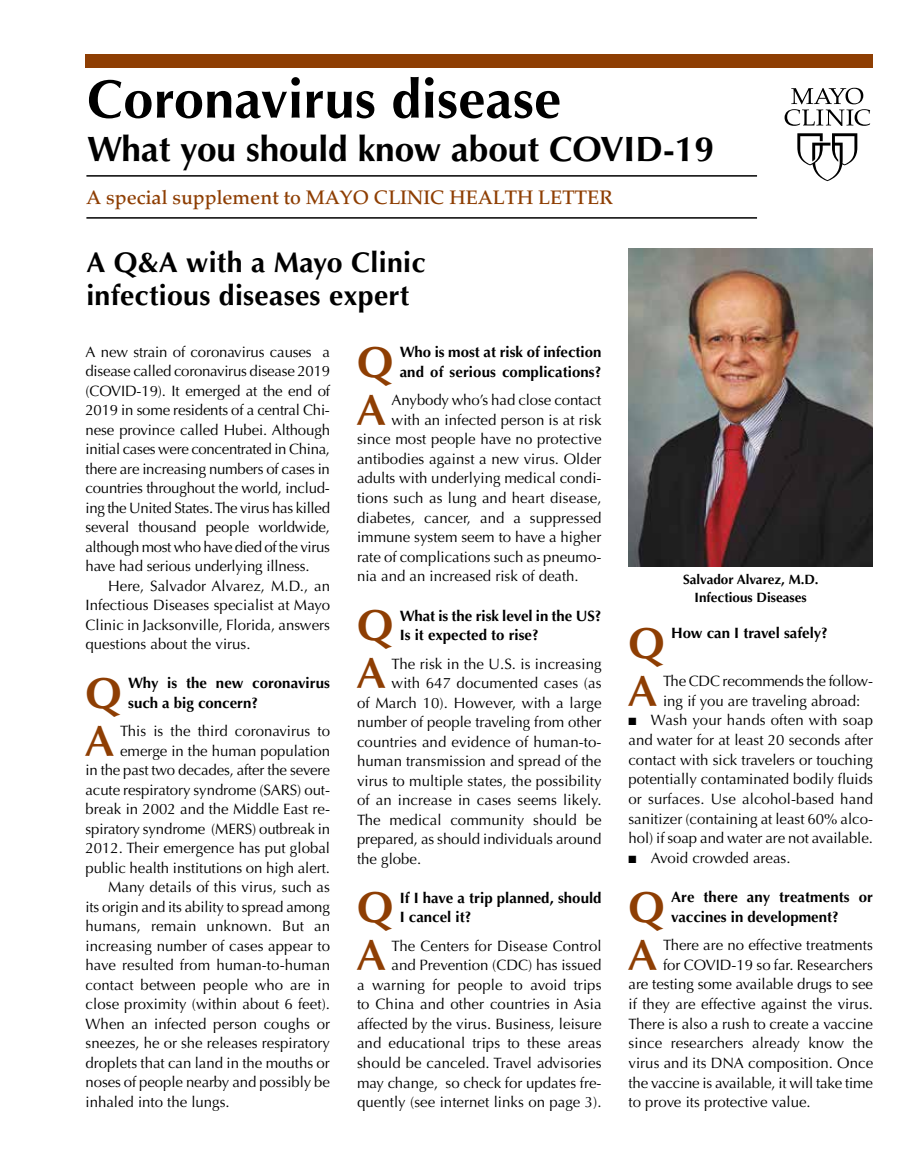
<style>
.page{position:relative;width:918px;height:1175px;background:#fff}
.page>*{position:absolute;margin:0;border:0;box-sizing:border-box;transform-origin:0 0}
.t1{font:700 54px "Optima LT Std";letter-spacing:.005em;color:#000}
.t2{font:700 43.5px "Optima LT Std";color:#8e3e03}
.t3{font:600 43.5px "Optima LT Std";color:#8e3e03}
.t4{font:700 35.25px "Optima LT Std";color:#000}
.t5{font:700 28.5px/33px "Optima LT Std";letter-spacing:.01em;color:#000}
.t6{font:500 19.5px "Palatino LT Std";color:#8e3e03}
.t7{font:15px/19.5px "Optima LT Std";color:#000;text-align:justify}
.t8{font:700 15px/19.5px "Optima LT Std";color:#000}
.t9{font:700 13.5px/18px "Optima LT Std";color:#000;text-align:center}
</style>
<div class="page">
<hr style="left:86px;top:175px;width:671px;height:2px;background:#000">
<hr style="left:86px;top:217px;width:671px;height:2px;background:#000">
<svg style="left:797px;top:133px;width:60px;height:48px"></svg>
<svg style="left:785px;top:88px;width:85px;height:38px"></svg>
<div style="left:86px;top:54px;width:787px;height:14px;background:#8e3e03"></div>
<img style="left:628px;top:248px;width:245px;height:319px">
<h1 class="t1" style="left:87px;top:68px;width:476px">Coronavirus disease</h1>
<h3 class="t4" style="left:87px;top:128px;width:629px">What you should know about COVID-19</h3>
<h3 class="t6" style="left:86px;top:186px;width:528px">A special supplement to MAYO CLINIC HEALTH LETTER</h3>
<h3 class="t5" style="left:86px;top:246px;width:341px">A Q&amp;A with a Mayo Clinic infectious diseases expert</h3>
<p class="t7" style="left:86px;top:342px;width:246px">A new strain of coronavirus causes a disease called coronavirus disease 2019 (COVID-19). It emerged at the end of 2019 in some residents of a central Chi&shy;nese province called Hubei. Although initial cases were concentrated in China, there are increasing numbers of cases in countries throughout the world, includ&shy;ing the United States. The virus has killed several thousand people worldwide, although most who have died of the virus have had serious underlying illness.</p>
<p class="t7" style="left:86px;top:576px;width:246px;text-indent:22px">Here, Salvador Alvarez, M.D., an Infectious Diseases specialist at Mayo Clinic in Jacksonville, Florida, answers questions about the virus.</p>
<h2 class="t2" style="left:86px;top:667px;width:38px">Q</h2>
<p class="t8" style="left:128px;top:673px;width:203px">Why is the new coronavirus such a big concern?</p>
<h2 class="t3" style="left:86px;top:715px;width:30px">A</h2>
<p class="t7" style="left:120px;top:721px;width:211px">This is the third coronavirus to</p>
<p class="t7" style="left:120px;top:741px;width:212px">emerge in the human population</p>
<p class="t7" style="left:86px;top:760px;width:246px">in the past two decades, after the severe</p>
<p class="t7" style="left:86px;top:780px;width:246px">acute respiratory syndrome (SARS) out-</p>
<p class="t7" style="left:86px;top:799px;width:246px">break in 2002 and the Middle East re-</p>
<p class="t7" style="left:86px;top:819px;width:246px">spiratory syndrome (MERS) outbreak in</p>
<p class="t7" style="left:86px;top:838px;width:246px">2012. Their emergence has put global</p>
<p class="t7" style="left:86px;top:858px;width:246px">public health institutions on high alert.</p>
<p class="t7" style="left:108px;top:877px;width:224px">Many details of this virus, such as</p>
<p class="t7" style="left:86px;top:897px;width:246px">its origin and its ability to spread among</p>
<p class="t7" style="left:86px;top:916px;width:246px">humans, remain unknown. But an</p>
<p class="t7" style="left:86px;top:936px;width:246px">increasing number of cases appear to</p>
<p class="t7" style="left:86px;top:955px;width:246px">have resulted from human-to-human</p>
<p class="t7" style="left:86px;top:975px;width:246px">contact between people who are in</p>
<p class="t7" style="left:86px;top:994px;width:246px">close proximity (within about 6 feet).</p>
<p class="t7" style="left:86px;top:1014px;width:246px">When an infected person coughs or</p>
<p class="t7" style="left:86px;top:1033px;width:246px">sneezes, he or she releases respiratory</p>
<p class="t7" style="left:86px;top:1053px;width:246px">droplets that can land in the mouths or</p>
<p class="t7" style="left:86px;top:1072px;width:246px">noses of people nearby and possibly be</p>
<p class="t7" style="left:86px;top:1092px;width:146px">inhaled into the lungs.</p>
<h2 class="t2" style="left:357px;top:337px;width:38px">Q</h2>
<p class="t8" style="left:400px;top:343px;width:203px">Who is most at risk of infection and of serious complications?</p>
<h2 class="t3" style="left:357px;top:385px;width:30px">A</h2>
<p class="t7" style="left:392px;top:391px;width:211px">Anybody who’s had close contact</p>
<p class="t7" style="left:392px;top:410px;width:211px">with an infected person is at risk</p>
<p class="t7" style="left:357px;top:430px;width:246px">since most people have no protective</p>
<p class="t7" style="left:357px;top:449px;width:246px">antibodies against a new virus. Older</p>
<p class="t7" style="left:357px;top:469px;width:246px">adults with underlying medical condi-</p>
<p class="t7" style="left:357px;top:488px;width:246px">tions such as lung and heart disease,</p>
<p class="t7" style="left:357px;top:508px;width:246px">diabetes, cancer, and a suppressed</p>
<p class="t7" style="left:357px;top:527px;width:246px">immune system seem to have a higher</p>
<p class="t7" style="left:357px;top:547px;width:246px">rate of complications such as pneumo-</p>
<p class="t7" style="left:357px;top:566px;width:223px">nia and an increased risk of death.</p>
<h2 class="t2" style="left:357px;top:600px;width:38px">Q</h2>
<p class="t8" style="left:400px;top:606px;width:203px">What is the risk level in the US?<br>Is it expected to rise?</p>
<h2 class="t3" style="left:357px;top:648px;width:30px">A</h2>
<p class="t7" style="left:392px;top:654px;width:211px">The risk in the U.S. is increasing</p>
<p class="t7" style="left:392px;top:673px;width:211px">with 647 documented cases (as</p>
<p class="t7" style="left:357px;top:693px;width:246px">of March 10). However, with a large</p>
<p class="t7" style="left:357px;top:712px;width:246px">number of people traveling from other</p>
<p class="t7" style="left:357px;top:732px;width:246px">countries and evidence of human-to-</p>
<p class="t7" style="left:357px;top:751px;width:246px">human transmission and spread of the</p>
<p class="t7" style="left:357px;top:771px;width:246px">virus to multiple states, the possibility</p>
<p class="t7" style="left:357px;top:790px;width:246px">of an increase in cases seems likely.</p>
<p class="t7" style="left:357px;top:810px;width:246px">The medical community should be</p>
<p class="t7" style="left:357px;top:829px;width:246px">prepared, as should individuals around</p>
<p class="t7" style="left:357px;top:849px;width:66px">the globe.</p>
<h2 class="t2" style="left:357px;top:882px;width:38px">Q</h2>
<p class="t8" style="left:400px;top:888px;width:203px">If I have a trip planned, should<br>I cancel it?</p>
<h2 class="t3" style="left:357px;top:930px;width:30px">A</h2>
<p class="t7" style="left:357px;top:936px;width:246px;text-align:right">The Centers for Disease Control<br>and Prevention (CDC) has issued<br>a warning for people to avoid trips to China and other countries in Asia affected by the virus. Business, leisure and educational trips to these areas should be canceled. Travel advisories may change, so check for updates fre&shy;quently (see internet links on page 3).</p>
<p class="t9" style="left:683px;top:570px;width:137px">Salvador Alvarez, M.D.<br>Infectious Diseases</p>
<h2 class="t2" style="left:628px;top:617px;width:38px">Q</h2>
<p class="t8" style="left:671px;top:623px;width:158px">How can I travel safely?</p>
<h2 class="t3" style="left:628px;top:665px;width:30px">A</h2>
<p class="t7" style="left:663px;top:671px;width:211px">The CDC recommends the follow&shy;ing if you are traveling abroad:</p>
<p class="t7" style="left:628px;top:710px;width:246px">■ Wash your hands often with soap and water for at least 20 seconds after contact with sick travelers or touching potentially contaminated bodily fluids or surfaces. Use alcohol-based hand sanitizer (containing at least 60% alco&shy;hol) if soap and water are not available.</p>
<p class="t7" style="left:628px;top:848px;width:164px">■ Avoid crowded areas.</p>
<h2 class="t2" style="left:628px;top:881px;width:38px">Q</h2>
<p class="t8" style="left:671px;top:887px;width:203px">Are there any treatments or vaccines in development?</p>
<h2 class="t3" style="left:628px;top:929px;width:30px">A</h2>
<p class="t7" style="left:663px;top:935px;width:211px">There are no effective treatments</p>
<p class="t7" style="left:663px;top:955px;width:211px">for COVID-19 so far. Researchers</p>
<p class="t7" style="left:629px;top:974px;width:246px">are testing some available drugs to see</p>
<p class="t7" style="left:629px;top:994px;width:246px">if they are effective against the virus.</p>
<p class="t7" style="left:629px;top:1014px;width:246px">There is also a rush to create a vaccine</p>
<p class="t7" style="left:629px;top:1033px;width:246px">since researchers already know the</p>
<p class="t7" style="left:629px;top:1053px;width:246px">virus and its DNA composition. Once</p>
<p class="t7" style="left:629px;top:1073px;width:246px">the vaccine is available, it will take time</p>
<p class="t7" style="left:629px;top:1092px;width:184px">to prove its protective value.</p>
</div>
